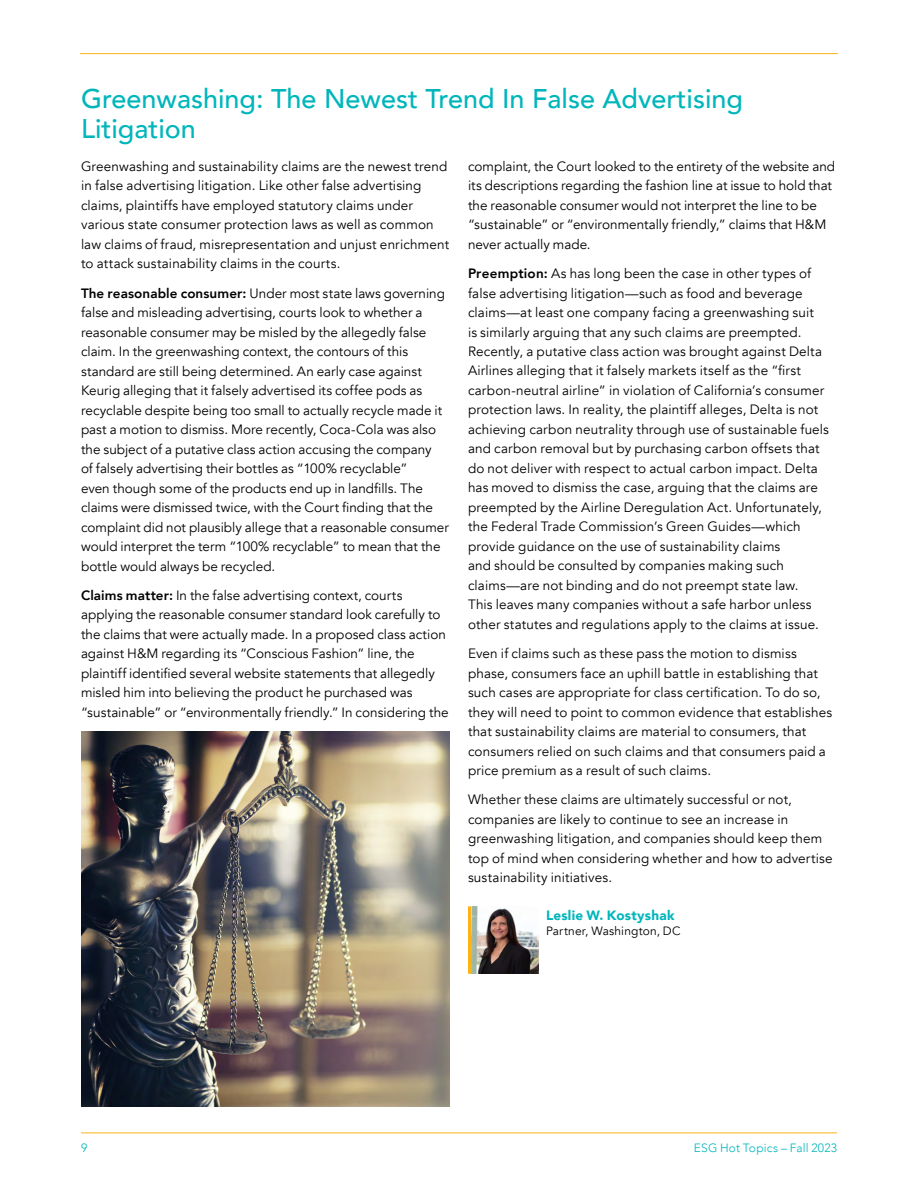
<style>
.page{position:relative;width:918px;height:1188px;background:#fff}
.page>*{position:absolute;margin:0;border:0;box-sizing:border-box;transform-origin:0 0}
.t1{font:500 27px/30px "Avenir";color:#00b6bb}
.t2{font:13.5px/19.5px "Avenir";letter-spacing:.005em;color:#000}
.t3{font:900 13.5px "Avenir";letter-spacing:.015em;color:#00b6bc}
.t4{font:300 12px "Avenir";letter-spacing:.015em;color:#00b6bb}
.t5{font:12px "Avenir";letter-spacing:.015em;color:#000}
.s1{font-weight:800}
</style>
<div class="page">
<hr style="left:81px;top:1133px;width:756px;height:1px;background:#fcb316">
<hr style="left:80px;top:53px;width:758px;height:1px;background:#fcb316">
<img style="left:471px;top:906px;width:67px;height:68px">
<hr style="left:468px;top:906px;width:3px;height:68px;background:#fcb316">
<img style="left:81px;top:731px;width:369px;height:376px">
<h1 class="t1" style="left:81px;top:82px;width:664px">Greenwashing: The Newest Trend In False Advertising<br>Litigation</h1>
<p class="t2" style="left:81px;top:157px;width:370px">Greenwashing and sustainability claims are the newest trend in false advertising litigation. Like other false advertising claims, plaintiffs have employed statutory claims under various state consumer protection laws as well as common law claims of fraud, misrepresentation and unjust enrichment to attack sustainability claims in the courts.</p>
<p class="t2" style="left:81px;top:284px;width:369px"><span class="s1">The reasonable consumer:</span> Under most state laws governing false and misleading advertising, courts look to whether a reasonable consumer may be misled by the allegedly false claim. In the greenwashing context, the contours of this standard are still being determined. An early case against Keurig alleging that it falsely advertised its coffee pods as recyclable despite being too small to actually recycle made it past a motion to dismiss. More recently, Coca-Cola was also the subject of a putative class action accusing the company<br>of falsely advertising their bottles as “100% recyclable”<br>even though some of the products end up in landfills. The claims were dismissed twice, with the Court finding that the complaint did not plausibly allege that a reasonable consumer would interpret the term “100% recyclable” to mean that the bottle would always be recycled.</p>
<p class="t2" style="left:81px;top:586px;width:369px"><span class="s1">Claims matter:</span> In the false advertising context, courts applying the reasonable consumer standard look carefully to the claims that were actually made. In a proposed class action against H&amp;M regarding its “Conscious Fashion” line, the plaintiff identified several website statements that allegedly misled him into believing the product he purchased was “sustainable” or “environmentally friendly.” In considering the</p>
<p class="t2" style="left:468px;top:157px;width:369px">complaint, the Court looked to the entirety of the website and its descriptions regarding the fashion line at issue to hold that the reasonable consumer would not interpret the line to be “sustainable” or “environmentally friendly,” claims that H&amp;M never actually made.</p>
<p class="t2" style="left:468px;top:264px;width:363px"><span class="s1">Preemption:</span> As has long been the case in other types of false advertising litigation—such as food and beverage claims—at least one company facing a greenwashing suit<br>is similarly arguing that any such claims are preempted.<br>Recently, a putative class action was brought against Delta Airlines alleging that it falsely markets itself as the “first carbon-neutral airline” in violation of California’s consumer protection laws. In reality, the plaintiff alleges, Delta is not achieving carbon neutrality through use of sustainable fuels and carbon removal but by purchasing carbon offsets that do not deliver with respect to actual carbon impact. Delta has moved to dismiss the case, arguing that the claims are preempted by the Airline Deregulation Act. Unfortunately, the Federal Trade Commission’s Green Guides—which provide guidance on the use of sustainability claims<br>and should be consulted by companies making such claims—are not binding and do not preempt state law.<br>This leaves many companies without a safe harbor unless other statutes and regulations apply to the claims at issue.</p>
<p class="t2" style="left:468px;top:644px;width:366px">Even if claims such as these pass the motion to dismiss phase, consumers face an uphill battle in establishing that such cases are appropriate for class certification. To do so, they will need to point to common evidence that establishes that sustainability claims are material to consumers, that consumers relied on such claims and that consumers paid a price premium as a result of such claims.</p>
<p class="t2" style="left:468px;top:790px;width:366px">Whether these claims are ultimately successful or not, companies are likely to continue to see an increase in greenwashing litigation, and companies should keep them top of mind when considering whether and how to advertise sustainability initiatives.</p>
<p class="t3" style="left:546px;top:904px;width:130px">Leslie W. Kostyshak</p>
<p class="t5" style="left:546px;top:924px;width:136px">Partner, Washington, DC</p>
<p class="t4" style="left:81px;top:1141px;width:8px">9</p>
<p class="t4" style="left:694px;top:1141px;width:145px">ESG Hot Topics – Fall 2023</p>
</div>
